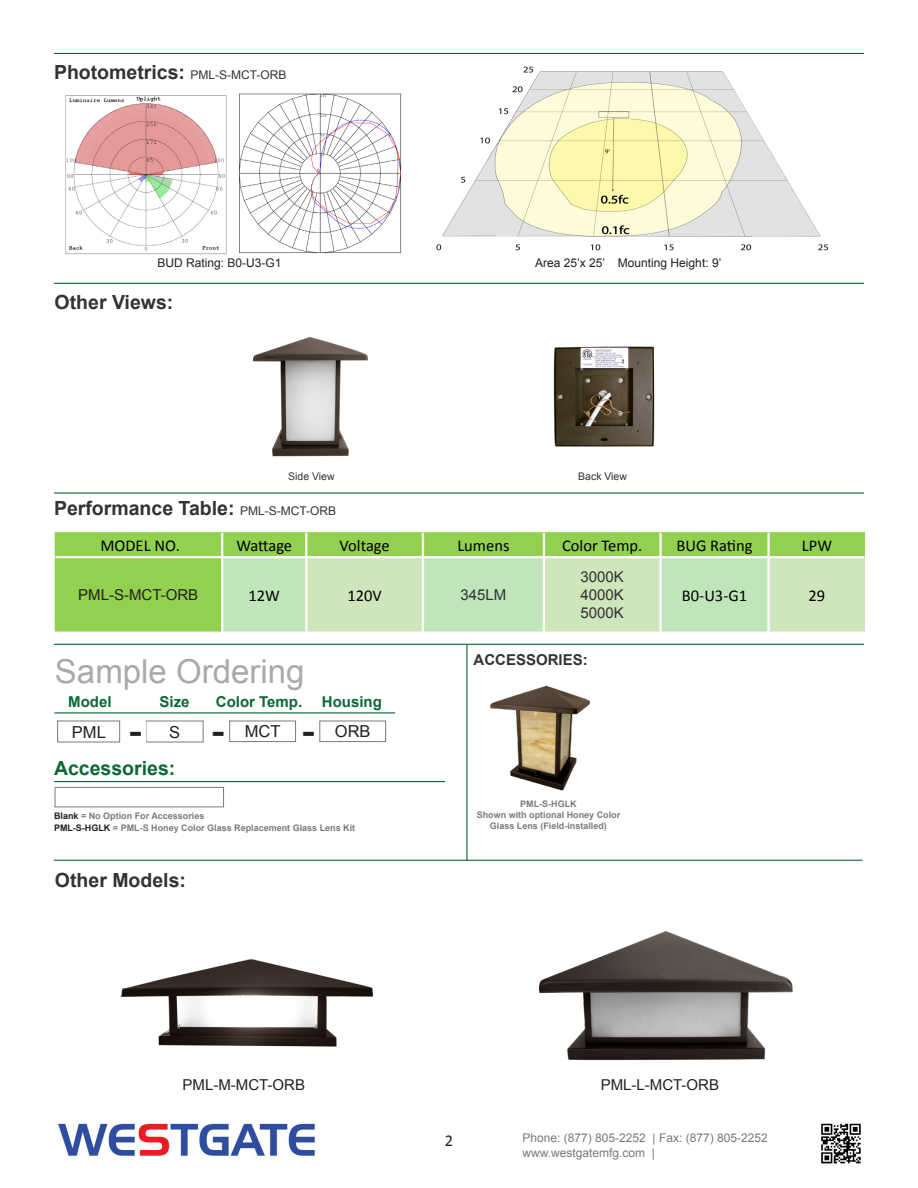
<style>
.page{position:relative;width:918px;height:1188px;background:#fff}
.page>*{position:absolute;margin:0;border:0;box-sizing:border-box;transform-origin:0 0}
.t1{font:33px "Arial";color:#a8a9ad}
.t2{font:700 28.5px "Verdana";color:#231f20}
.t3{font:700 19.5px "Arial";color:#333}
.t4{font:700 19.5px "Arial";color:#0d6736}
.t5{font:16.5px "Calibri";color:#000}
.t6{font:16.5px "Arial";color:#231f20}
.t7{font:16.5px "Calibri";color:#231f20}
.t8{font:15px "Arial";color:#231f20}
.t9{font:700 15px "Arial";color:#0d6736}
.t10{font:15px "Arial";color:#323332}
.t11{font:700 15px "Arial";color:#333}
.t12{font:12px "Arial";color:#787a7d}
.t13{font:12px "Arial";color:#231f20}
.t14{font:10.5px "Arial";color:#333}
.CONTENT_TEXT10{font:700 9px "Arial";color:#7a7b7e}
.s1{font-weight:400;font-size:12px}
.s2{color:#231f20}
</style>
<div class="page">
<hr style="left:54px;top:492px;width:810px;height:2px;background:#0d6736">
<hr style="left:54px;top:53px;width:810px;height:1px;background:#0d6736">
<hr style="left:54px;top:283px;width:810px;height:1px;background:#0d6736">
<div style="left:55px;top:532px;width:810px;height:100px;background:#92d050"></div>
<svg style="left:223px;top:557px;width:642px;height:75px;background:#c8e5bb"></svg>
<hr style="left:221px;top:533px;width:2px;height:23px;background:#fff">
<hr style="left:305px;top:533px;width:2px;height:23px;background:#fff">
<hr style="left:422px;top:533px;width:2px;height:23px;background:#fff">
<hr style="left:543px;top:533px;width:2px;height:23px;background:#fff">
<hr style="left:659px;top:533px;width:3px;height:23px;background:#fff">
<hr style="left:767px;top:533px;width:3px;height:23px;background:#fff">
<hr style="left:221px;top:558px;width:2px;height:74px;background:#fff">
<hr style="left:305px;top:558px;width:2px;height:74px;background:#fff">
<hr style="left:422px;top:558px;width:2px;height:74px;background:#fff">
<hr style="left:543px;top:558px;width:2px;height:74px;background:#fff">
<hr style="left:659px;top:558px;width:3px;height:74px;background:#fff">
<hr style="left:767px;top:558px;width:3px;height:74px;background:#fff">
<hr style="left:56px;top:556px;width:166px;height:2px;background:#fff">
<hr style="left:222px;top:556px;width:84px;height:2px;background:#fff">
<hr style="left:306px;top:556px;width:117px;height:2px;background:#fff">
<hr style="left:423px;top:556px;width:121px;height:2px;background:#fff">
<hr style="left:544px;top:556px;width:117px;height:2px;background:#fff">
<hr style="left:661px;top:556px;width:108px;height:2px;background:#fff">
<hr style="left:769px;top:556px;width:95px;height:2px;background:#fff">
<hr style="left:54px;top:644px;width:810px;height:1px;background:#0d6736">
<img style="left:65px;top:95px;width:162px;height:160px">
<img style="left:239px;top:93px;width:163px;height:160px">
<img style="left:436px;top:66px;width:392px;height:185px">
<img style="left:58px;top:1123px;width:257px;height:34px">
<img style="left:821px;top:1123px;width:40px;height:41px">
<hr style="left:54px;top:860px;width:808px;height:1px;background:#0d6736">
<div style="left:229px;top:721px;width:67px;height:21px;border:1px solid #787a7d"></div>
<hr style="left:54px;top:712px;width:341px;height:1px;background:#0d6736">
<img style="left:553px;top:346px;width:102px;height:101px">
<img style="left:490px;top:685px;width:101px;height:106px">
<img style="left:253px;top:337px;width:115px;height:120px">
<div style="left:319px;top:721px;width:67px;height:21px;border:1px solid #787a7d"></div>
<img style="left:120px;top:959px;width:254px;height:88px">
<img style="left:538px;top:931px;width:255px;height:130px">
<hr style="left:466px;top:645px;width:2px;height:216px;background:#0d6736">
<div style="left:55px;top:787px;width:169px;height:20px;background:#fff;border:1px solid #787a7d"></div>
<hr style="left:54px;top:781px;width:391px;height:1px;background:#0d6736">
<p class="t3" style="left:54px;top:60px;width:234px">Photometrics: <span class="s1">PML-S-MCT-ORB</span></p>
<p class="t13" style="left:157px;top:255px;width:126px">BUD Rating: B0-U3-G1</p>
<p class="t13" style="left:535px;top:255px;width:188px">Area 25’x 25’ Mounting Height: 9’</p>
<p class="t3" style="left:55px;top:289px;width:120px">Other Views:</p>
<p class="t14" style="left:288px;top:469px;width:48px">Side View</p>
<p class="t14" style="left:578px;top:469px;width:50px">Back View</p>
<p class="t3" style="left:54px;top:496px;width:284px">Performance Table: <span class="s1">PML-S-MCT-ORB</span></p>
<p class="t5" style="left:100px;top:535px;width:81px">MODEL NO.</p>
<p class="t5" style="left:236px;top:535px;width:57px">Wattage</p>
<p class="t5" style="left:340px;top:535px;width:52px">Voltage</p>
<p class="t5" style="left:457px;top:535px;width:54px">Lumens</p>
<p class="t5" style="left:562px;top:535px;width:82px">Color Temp.</p>
<p class="t5" style="left:677px;top:535px;width:78px">BUG Rating</p>
<p class="t5" style="left:802px;top:535px;width:32px">LPW</p>
<p class="t8" style="left:78px;top:585px;width:122px">PML-S-MCT-ORB</p>
<p class="t5" style="left:249px;top:585px;width:33px">12W</p>
<p class="t5" style="left:347px;top:585px;width:36px">120V</p>
<p class="t10" style="left:461px;top:585px;width:47px">345LM</p>
<p class="t10" style="left:581px;top:567px;width:45px">3000K</p>
<p class="t10" style="left:581px;top:585px;width:45px">4000K</p>
<p class="t10" style="left:581px;top:603px;width:45px">5000K</p>
<p class="t5" style="left:682px;top:585px;width:67px">B0-U3-G1</p>
<p class="t5" style="left:809px;top:585px;width:18px">29</p>
<p class="t1" style="left:55px;top:650px;width:251px">Sample Ordering</p>
<p class="t6" style="left:72px;top:721px;width:35px">PML</p>
<p class="t6" style="left:169px;top:721px;width:13px">S</p>
<p class="t6" style="left:245px;top:721px;width:37px">MCT</p>
<p class="t9" style="left:68px;top:691px;width:45px">Model</p>
<p class="t9" style="left:160px;top:691px;width:32px">Size</p>
<p class="t9" style="left:216px;top:691px;width:88px">Color Temp.</p>
<p class="t9" style="left:322px;top:691px;width:61px">Housing</p>
<p class="t2" style="left:129px;top:714px;width:15px">-</p>
<p class="t2" style="left:212px;top:714px;width:15px">-</p>
<p class="t2" style="left:302px;top:714px;width:15px">-</p>
<p class="t6" style="left:335px;top:721px;width:37px">ORB</p>
<p class="t4" style="left:54px;top:755px;width:123px">Accessories:</p>
<p class="CONTENT_TEXT10" style="left:54px;top:810px;width:152px"><span class="s2">Blank</span> = No Option For Accessories</p>
<p class="CONTENT_TEXT10" style="left:54px;top:822px;width:303px"><span class="s2">PML-S-HGLK</span> = PML-S Honey Color Glass Replacement Glass Lens Kit</p>
<p class="t3" style="left:55px;top:867px;width:133px">Other Models:</p>
<p class="t11" style="left:474px;top:650px;width:116px">ACCESSORIES:</p>
<p class="CONTENT_TEXT10" style="left:520px;top:798px;width:58px">PML-S-HGLK</p>
<p class="CONTENT_TEXT10" style="left:477px;top:809px;width:145px">Shown with optional Honey Color</p>
<p class="CONTENT_TEXT10" style="left:490px;top:820px;width:119px">Glass Lens (Field-installed)</p>
<p class="t8" style="left:183px;top:1075px;width:124px">PML-M-MCT-ORB</p>
<p class="t8" style="left:601px;top:1075px;width:120px">PML-L-MCT-ORB</p>
<p class="t7" style="left:445px;top:1131px;width:10px">2</p>
<p class="t12" style="left:522px;top:1130px;width:247px">Phone: (877) 805-2252 | Fax: (877) 805-2252</p>
<p class="t12" style="left:522px;top:1145px;width:134px">www.westgatemfg.com |</p>
</div>
